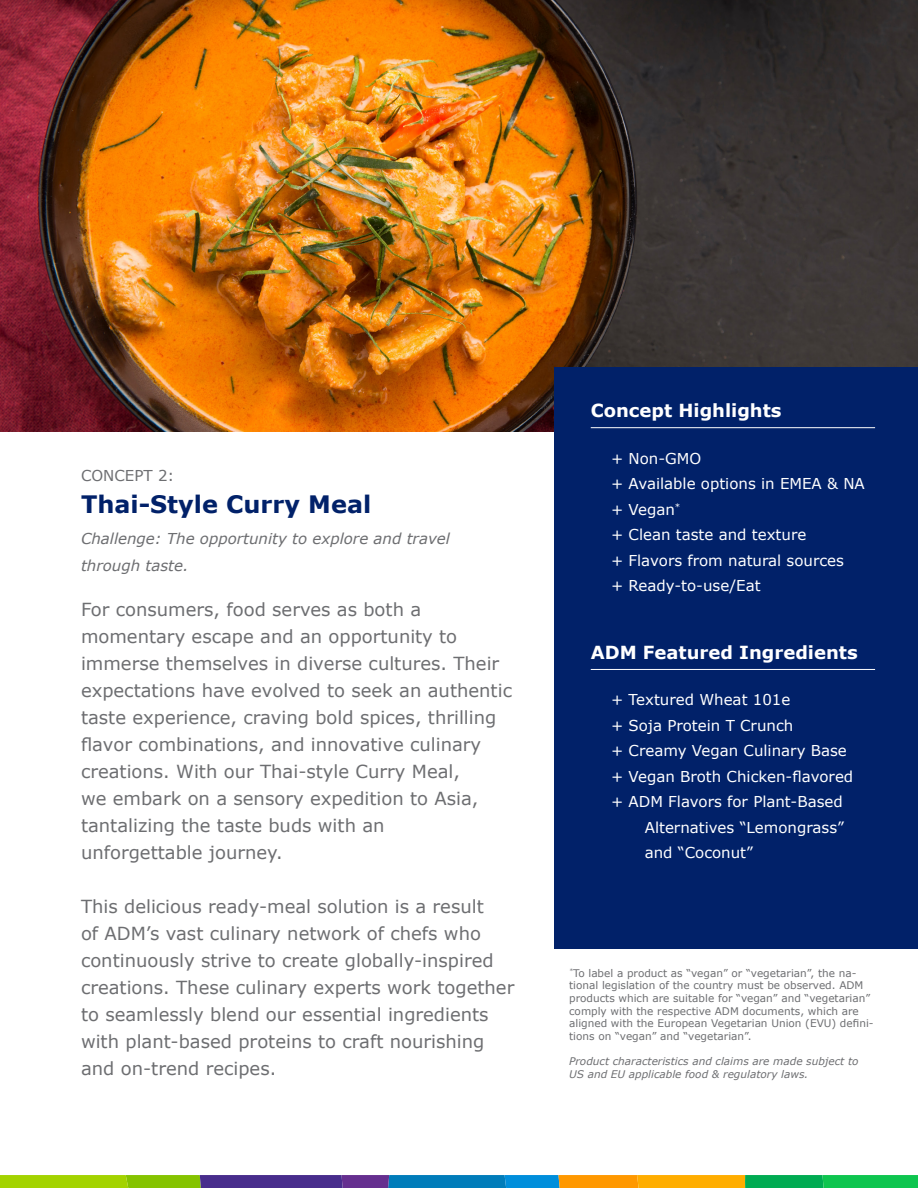
<style>
.page{position:relative;width:918px;height:1188px;background:#fff}
.page>*{position:absolute;margin:0;border:0;box-sizing:border-box;transform-origin:0 0}
.MKTG_Call_Out{font:700 24px "Verdana";color:#012169}
.MKTG_Body_Copy{font:18px/27px "Verdana";color:#6d6e71}
.MKTG_Body_Copy-2{font:700 18px "Verdana";color:#fff}
.MKTG_Body_Copy-3{font:15px "Verdana";color:#fff}
.MKTG_Body_Copy-4{font:italic 15px/27px "Verdana";color:#6d6e71}
.MKTG_Call_Out-2{font:15px "Verdana";color:#6d6e71}
.t1{font:10.5px/12.6px "Verdana";color:#6d6e71}
.t2{font:italic 10.5px/12.6px "Verdana";color:#6d6e71}
</style>
<div class="page">
<svg style="left:0;top:1175px;width:918px;height:13px;background:#679251"></svg>
<img style="left:0;top:0;width:918px;height:432px">
<div style="left:554px;top:367px;width:364px;height:581px;background:#012169"></div>
<hr style="left:591px;top:427px;width:284px;height:1px;background:#fff">
<hr style="left:591px;top:669px;width:284px;height:1px;background:#fff">
<p class="MKTG_Call_Out-2" style="left:81px;top:466px;width:95px">CONCEPT 2:</p>
<p class="MKTG_Call_Out" style="left:81px;top:489px;width:292px">Thai-Style Curry Meal</p>
<p class="MKTG_Body_Copy-4" style="left:81px;top:526px;width:371px">Challenge: The opportunity to explore and travel through taste.</p>
<p class="MKTG_Body_Copy" style="left:81px;top:596px;width:433px">For consumers, food serves as both a momentary escape and an opportunity to immerse themselves in diverse cultures. Their expectations have evolved to seek an authentic taste experience, craving bold spices, thrilling flavor combinations, and innovative culinary creations. With our Thai-style Curry Meal,<br>we embark on a sensory expedition to Asia, tantalizing the taste buds with an<br>unforgettable journey.</p>
<p class="MKTG_Body_Copy" style="left:81px;top:893px;width:435px">This delicious ready-meal solution is a result<br>of ADM’s vast culinary network of chefs who continuously strive to create globally-inspired creations. These culinary experts work together to seamlessly blend our essential ingredients with plant-based proteins to craft nourishing and on-trend recipes.</p>
<p class="MKTG_Body_Copy-2" style="left:591px;top:399px;width:192px">Concept Highlights</p>
<p class="MKTG_Body_Copy-3" style="left:611px;top:448px;width:92px">+ Non-GMO</p>
<p class="MKTG_Body_Copy-3" style="left:611px;top:474px;width:255px">+ Available options in EMEA &amp; NA</p>
<p class="MKTG_Body_Copy-3" style="left:611px;top:500px;width:71px">+ Vegan<sup>*</sup></p>
<p class="MKTG_Body_Copy-3" style="left:611px;top:525px;width:197px">+ Clean taste and texture</p>
<p class="MKTG_Body_Copy-3" style="left:611px;top:550px;width:234px">+ Flavors from natural sources</p>
<p class="MKTG_Body_Copy-3" style="left:611px;top:576px;width:151px">+ Ready-to-use/Eat</p>
<p class="MKTG_Body_Copy-2" style="left:591px;top:641px;width:268px">ADM Featured Ingredients</p>
<p class="MKTG_Body_Copy-3" style="left:611px;top:690px;width:181px">+ Textured Wheat 101e</p>
<p class="MKTG_Body_Copy-3" style="left:611px;top:716px;width:184px">+ Soja Protein T Crunch</p>
<p class="MKTG_Body_Copy-3" style="left:611px;top:741px;width:237px">+ Creamy Vegan Culinary Base</p>
<p class="MKTG_Body_Copy-3" style="left:611px;top:767px;width:244px">+ Vegan Broth Chicken-flavored</p>
<p class="MKTG_Body_Copy-3" style="left:611px;top:792px;width:233px">+ ADM Flavors for Plant-Based</p>
<p class="MKTG_Body_Copy-3" style="left:645px;top:818px;width:201px">Alternatives “Lemongrass”</p>
<p class="MKTG_Body_Copy-3" style="left:645px;top:843px;width:110px">and “Coconut”</p>
<p class="t1" style="left:569px;top:967px;width:306px"><sup>*</sup>To label a product as “vegan” or “vegetarian”, the na&shy;tional legislation of the country must be observed. ADM products which are suitable for “vegan” and “vegetarian” comply with the respective ADM documents, which are aligned with the European Vegetarian Union (EVU) defini&shy;tions on “vegan” and “vegetarian”.</p>
<p class="t2" style="left:569px;top:1055px;width:291px">Product characteristics and claims are made subject to<br>US and EU applicable food &amp; regulatory laws.</p>
</div>
